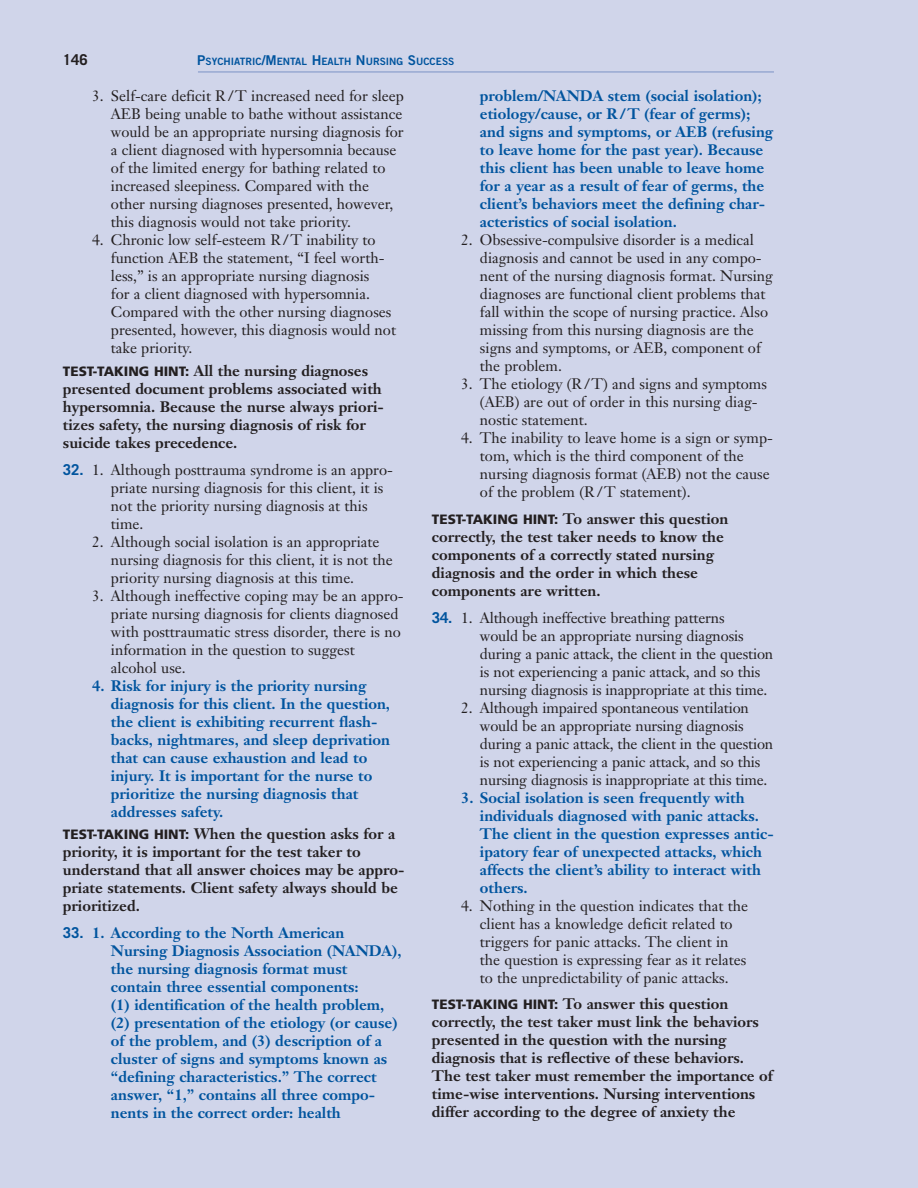
<style>
.page{position:relative;width:918px;height:1188px;background:#d0d5ea}
.page>*{position:absolute;margin:0;border:0;box-sizing:border-box;transform-origin:0 0}
.t1{font:15px/18px "Janson Text";color:#231f20}
.t2{font:700 15px/18px "Janson Text";color:#00549e}
.t3{font:700 15px/18px "Janson Text";color:#231f20}
.t4{font:700 15px "Trade Gothic";color:#231f20}
.t5{font:10.2px "Trade Gothic Bold Two";color:#00549e}
.s1{font-size:13.5px}
.s2{font-family:"Frutiger";font-weight:900;font-size:13.5px}
.s3{font-family:"Trade Gothic";font-weight:700;color:#00549e}
.s4{font-family:"Trade Gothic"}
</style>
<div class="page">
<p class="t4" style="left:63px;top:50px;width:27px">146</p>
<p class="t5" style="left:197px;top:55px;width:259px"><span class="s1">P</span>SYCHIATRIC<span class="s1">/M</span>ENTAL <span class="s1">H</span>EALTH <span class="s1">N</span>URSING <span class="s1">S</span>UCCESS</p>
<p class="t1" style="left:111px;top:87px;width:294px;text-indent:-19px">3. Self-care deficit R /T increased need for sleep AEB being unable to bathe without assistance would be an appropriate nursing diagnosis for a client diagnosed with hypersomnia because of the limited energy for bathing related to increased sleepiness. Compared with the other nursing diagnoses presented, however, this diagnosis would not take priority.</p>
<p class="t1" style="left:111px;top:231px;width:287px;text-indent:-19px">4. Chronic low self-esteem R /T inability to function AEB the statement, “I feel worth&shy;less,” is an appropriate nursing diagnosis<br>for a client diagnosed with hypersomnia.<br>Compared with the other nursing diagnoses presented, however, this diagnosis would not take priority.</p>
<p class="t3" style="left:63px;top:361px;width:322px"><span class="s2">TEST-TAKING HINT:</span> All the nursing diagnoses presented document problems associated with hypersomnia. Because the nurse always priori&shy;tizes safety, the nursing diagnosis of risk for suicide takes precedence.</p>
<p class="t1" style="left:111px;top:461px;width:284px;text-indent:-48px"><span class="s3">32.</span> 1. Although posttrauma syndrome is an appro&shy;priate nursing diagnosis for this client, it is not the priority nursing diagnosis at this time.</p>
<p class="t1" style="left:111px;top:533px;width:283px;text-indent:-19px">2. Although social isolation is an appropriate nursing diagnosis for this client, it is not the priority nursing diagnosis at this time.</p>
<p class="t1" style="left:111px;top:587px;width:294px;text-indent:-19px">3. Although ineffective coping may be an appro&shy;priate nursing diagnosis for clients diagnosed with posttraumatic stress disorder, there is no information in the question to suggest alcohol use.</p>
<p class="t2" style="left:111px;top:676px;width:281px;text-indent:-19px">4. Risk for injury is the priority nursing diagnosis for this client. In the question, the client is exhibiting recurrent flash&shy;backs, nightmares, and sleep deprivation that can cause exhaustion and lead to injury. It is important for the nurse to prioritize the nursing diagnosis that addresses safety.</p>
<p class="t3" style="left:63px;top:825px;width:343px"><span class="s2">TEST-TAKING HINT:</span> When the question asks for a priority, it is important for the test taker to understand that all answer choices may be appro&shy;priate statements. Client safety always should be prioritized.</p>
<p class="t2" style="left:111px;top:924px;width:292px;text-indent:-48px"><span class="s4">33.</span> 1. According to the North American Nursing Diagnosis Association (NANDA), the nursing diagnosis format must contain three essential components:<br>(1) identification of the health problem, (2) presentation of the etiology (or cause) of the problem, and (3) description of a cluster of signs and symptoms known as “defining characteristics.” The correct answer, “1,” contains all three compo&shy;nents in the correct order: health</p>
<p class="t2" style="left:480px;top:87px;width:295px">problem/NANDA stem (social isolation); etiology/cause, or R /T (fear of germs); and signs and symptoms, or AEB (refusing to leave home for the past year). Because this client has been unable to leave home for a year as a result of fear of germs, the client’s behaviors meet the defining char&shy;acteristics of social isolation.</p>
<p class="t1" style="left:480px;top:231px;width:295px;text-indent:-19px">2. Obsessive-compulsive disorder is a medical diagnosis and cannot be used in any compo&shy;nent of the nursing diagnosis format. Nursing diagnoses are functional client problems that fall within the scope of nursing practice. Also missing from this nursing diagnosis are the signs and symptoms, or AEB, component of the problem.</p>
<p class="t1" style="left:480px;top:375px;width:288px;text-indent:-19px">3. The etiology (R /T) and signs and symptoms (AEB) are out of order in this nursing diag&shy;nostic statement.</p>
<p class="t1" style="left:480px;top:429px;width:295px;text-indent:-19px">4. The inability to leave home is a sign or symp&shy;tom, which is the third component of the nursing diagnosis format (AEB) not the cause of the problem (R /T statement).</p>
<p class="t3" style="left:432px;top:510px;width:298px"><span class="s2">TEST-TAKING HINT:</span> To answer this question correctly, the test taker needs to know the components of a correctly stated nursing diagnosis and the order in which these components are written.</p>
<p class="t1" style="left:480px;top:609px;width:295px;text-indent:-48px"><span class="s3">34.</span> 1. Although ineffective breathing patterns<br>would be an appropriate nursing diagnosis during a panic attack, the client in the question is not experiencing a panic attack, and so this nursing diagnosis is inappropriate at this time.</p>
<p class="t1" style="left:480px;top:699px;width:295px;text-indent:-19px">2. Although impaired spontaneous ventilation would be an appropriate nursing diagnosis during a panic attack, the client in the question is not experiencing a panic attack, and so this nursing diagnosis is inappropriate at this time.</p>
<p class="t2" style="left:480px;top:789px;width:295px;text-indent:-19px">3. Social isolation is seen frequently with individuals diagnosed with panic attacks.<br>The client in the question expresses antic&shy;ipatory fear of unexpected attacks, which affects the client’s ability to interact with others.</p>
<p class="t1" style="left:480px;top:897px;width:270px;text-indent:-19px">4. Nothing in the question indicates that the client has a knowledge deficit related to triggers for panic attacks. The client in the question is expressing fear as it relates to the unpredictability of panic attacks.</p>
<p class="t3" style="left:432px;top:994px;width:342px"><span class="s2">TEST-TAKING HINT:</span> To answer this question correctly, the test taker must link the behaviors presented in the question with the nursing diagnosis that is reflective of these behaviors.<br>The test taker must remember the importance of time-wise interventions. Nursing interventions differ according to the degree of anxiety the</p>
</div>
